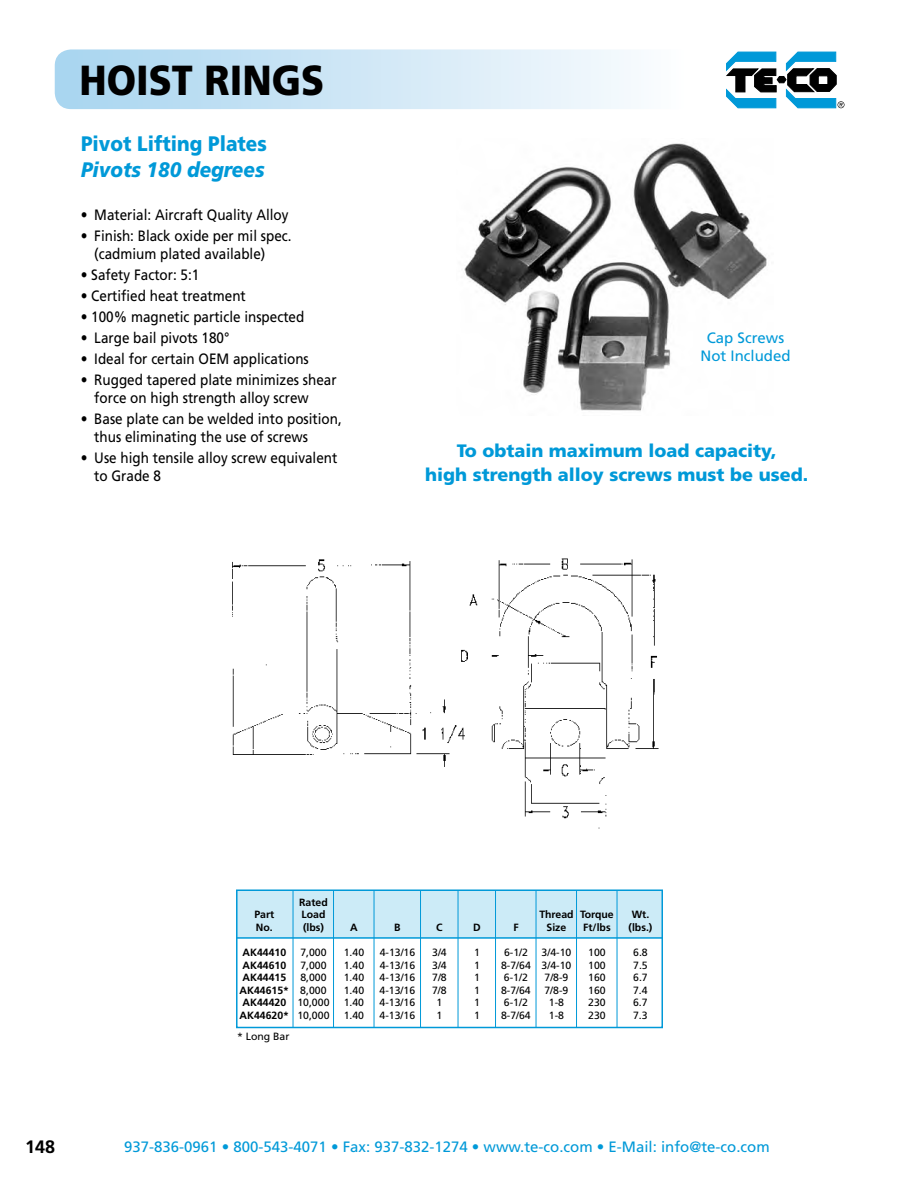
<style>
.page{position:relative;width:918px;height:1188px;background:#fff}
.page>*{position:absolute;margin:0;border:0;box-sizing:border-box;transform-origin:0 0}
.t1{font:900 42px "Frutiger";color:#000;scale:.9 1}
.t2{font:900 21px "Frutiger";color:#0099d8;scale:.9 1}
.t3{font:italic 900 21px "Frutiger";color:#0099d8;scale:.9 1}
.t4{font:900 18px/23.1px "Frutiger";color:#0099d8;text-align:center}
.t5{font:700 18px "Frutiger";color:#000}
.t6{font:15px/18px "Frutiger";color:#000;scale:.9 1}
.t7{font:15px/18px "Frutiger";color:#0099d8;text-align:center}
.t8{font:10.5px "Frutiger";color:#000}
.t9{font:700 10.5px "Frutiger";color:#000}
.s1{font-weight:400}
</style>
<div class="page">
<div style="left:55px;top:49px;width:638px;height:60px;background:linear-gradient(to right,#a7d4ef,#fdfdfe);border-radius:16px"></div>
<svg style="left:726px;top:52px;width:118px;height:56px"></svg>
<img style="left:464px;top:143px;width:303px;height:268px">
<img style="left:232px;top:558px;width:427px;height:271px">
<div style="left:236px;top:890px;width:426px;height:48px;background:#ccebf7"></div>
<hr style="left:236px;top:937px;width:426px;height:2px;background:#0099d8">
<div style="left:236px;top:890px;width:427px;height:138px;border:2px solid #0099d8"></div>
<hr style="left:333px;top:890px;width:1px;height:137px;background:#0099d8">
<hr style="left:374px;top:890px;width:1px;height:137px;background:#0099d8">
<hr style="left:420px;top:890px;width:1px;height:137px;background:#0099d8">
<hr style="left:458px;top:890px;width:1px;height:137px;background:#0099d8">
<hr style="left:495px;top:890px;width:1px;height:137px;background:#0099d8">
<hr style="left:536px;top:890px;width:1px;height:137px;background:#0099d8">
<hr style="left:576px;top:890px;width:1px;height:137px;background:#0099d8">
<hr style="left:617px;top:890px;width:1px;height:137px;background:#0099d8">
<hr style="left:293px;top:890px;width:1px;height:137px;background:#0099d8">
<h1 class="t1" style="left:80px;top:55px;width:273px">HOIST RINGS</h1>
<h2 class="t2" style="left:81px;top:131px;width:208px">Pivot Lifting Plates</h2>
<h2 class="t3" style="left:81px;top:157px;width:205px">Pivots 180 degrees</h2>
<p class="t6" style="left:81px;top:206px;width:232px">• Material: Aircraft Quality Alloy</p>
<p class="t6" style="left:94px;top:227px;width:221px;text-indent:-14px">• Finish: Black oxide per mil spec. (cadmium plated available)</p>
<p class="t6" style="left:81px;top:266px;width:133px">• Safety Factor: 5:1</p>
<p class="t6" style="left:81px;top:287px;width:185px">• Certified heat treatment</p>
<p class="t6" style="left:81px;top:308px;width:250px">• 100% magnetic particle inspected</p>
<p class="t6" style="left:81px;top:329px;width:167px">• Large bail pivots 180°</p>
<p class="t6" style="left:81px;top:350px;width:255px">• Ideal for certain OEM applications</p>
<p class="t6" style="left:94px;top:371px;width:271px;text-indent:-14px">• Rugged tapered plate minimizes shear force on high strength alloy screw</p>
<p class="t6" style="left:94px;top:410px;width:277px;text-indent:-14px">• Base plate can be welded into position, thus eliminating the use of screws</p>
<p class="t6" style="left:94px;top:449px;width:272px;text-indent:-14px">• Use high tensile alloy screw equivalent to Grade 8</p>
<p class="t7" style="left:701px;top:328px;width:92px">Cap Screws<br>Not Included</p>
<p class="t4" style="left:425px;top:439px;width:385px">To obtain maximum load capacity,<br>high strength alloy screws must be used.</p>
<p class="t9" style="left:299px;top:896px;width:30px">Rated</p>
<p class="t9" style="left:254px;top:908px;width:21px">Part</p>
<p class="t9" style="left:302px;top:908px;width:25px">Load</p>
<p class="t9" style="left:539px;top:908px;width:76px">Thread Torque</p>
<p class="t9" style="left:632px;top:908px;width:19px">Wt.</p>
<p class="t9" style="left:256px;top:921px;width:18px">No.</p>
<p class="t9" style="left:303px;top:921px;width:22px">(lbs)</p>
<p class="t9" style="left:350px;top:921px;width:9px">A</p>
<p class="t9" style="left:394px;top:921px;width:8px">B</p>
<p class="t9" style="left:436px;top:921px;width:8px">C</p>
<p class="t9" style="left:473px;top:921px;width:9px">D</p>
<p class="t9" style="left:513px;top:921px;width:7px">F</p>
<p class="t9" style="left:547px;top:921px;width:21px">Size</p>
<p class="t9" style="left:583px;top:921px;width:29px">Ft/lbs</p>
<p class="t9" style="left:629px;top:921px;width:25px">(lbs.)</p>
<p class="t9" style="left:242px;top:946px;width:45px">AK44410</p>
<p class="t8" style="left:300px;top:946px;width:28px">7,000</p>
<p class="t8" style="left:344px;top:946px;width:22px">1.40</p>
<p class="t8" style="left:380px;top:946px;width:37px">4-13/16</p>
<p class="t8" style="left:432px;top:946px;width:16px">3/4</p>
<p class="t8" style="left:474px;top:946px;width:7px">1</p>
<p class="t8" style="left:504px;top:946px;width:25px">6-1/2</p>
<p class="t8" style="left:542px;top:946px;width:31px">3/4-10</p>
<p class="t8" style="left:588px;top:946px;width:19px">100</p>
<p class="t8" style="left:633px;top:946px;width:16px">6.8</p>
<p class="t9" style="left:242px;top:959px;width:45px">AK44610</p>
<p class="t8" style="left:300px;top:959px;width:28px">7,000</p>
<p class="t8" style="left:344px;top:959px;width:22px">1.40</p>
<p class="t8" style="left:380px;top:959px;width:37px">4-13/16</p>
<p class="t8" style="left:432px;top:959px;width:16px">3/4</p>
<p class="t8" style="left:474px;top:959px;width:7px">1</p>
<p class="t8" style="left:501px;top:959px;width:72px">8-7/64 3/4-10</p>
<p class="t8" style="left:588px;top:959px;width:19px">100</p>
<p class="t8" style="left:633px;top:959px;width:16px">7.5</p>
<p class="t9" style="left:242px;top:971px;width:45px">AK44415</p>
<p class="t8" style="left:300px;top:971px;width:28px">8,000</p>
<p class="t8" style="left:344px;top:971px;width:22px">1.40</p>
<p class="t8" style="left:380px;top:971px;width:37px">4-13/16</p>
<p class="t8" style="left:432px;top:971px;width:16px">7/8</p>
<p class="t8" style="left:474px;top:971px;width:7px">1</p>
<p class="t8" style="left:504px;top:971px;width:25px">6-1/2</p>
<p class="t8" style="left:544px;top:971px;width:25px">7/8-9</p>
<p class="t8" style="left:588px;top:971px;width:19px">160</p>
<p class="t8" style="left:633px;top:971px;width:16px">6.7</p>
<p class="t9" style="left:240px;top:984px;width:89px">AK44615* <span class="s1">8,000</span></p>
<p class="t8" style="left:344px;top:984px;width:22px">1.40</p>
<p class="t8" style="left:380px;top:984px;width:37px">4-13/16</p>
<p class="t8" style="left:432px;top:984px;width:16px">7/8</p>
<p class="t8" style="left:474px;top:984px;width:7px">1</p>
<p class="t8" style="left:501px;top:984px;width:31px">8-7/64</p>
<p class="t8" style="left:544px;top:984px;width:25px">7/8-9</p>
<p class="t8" style="left:588px;top:984px;width:19px">160</p>
<p class="t8" style="left:633px;top:984px;width:16px">7.4</p>
<p class="t9" style="left:242px;top:997px;width:89px">AK44420 <span class="s1">10,000</span></p>
<p class="t8" style="left:344px;top:997px;width:22px">1.40</p>
<p class="t8" style="left:380px;top:997px;width:37px">4-13/16</p>
<p class="t8" style="left:437px;top:997px;width:7px">1</p>
<p class="t8" style="left:474px;top:997px;width:7px">1</p>
<p class="t8" style="left:504px;top:997px;width:25px">6-1/2</p>
<p class="t8" style="left:549px;top:997px;width:17px">1-8</p>
<p class="t8" style="left:588px;top:997px;width:19px">230</p>
<p class="t8" style="left:633px;top:997px;width:16px">6.7</p>
<p class="t9" style="left:240px;top:1009px;width:91px">AK44620* <span class="s1">10,000</span></p>
<p class="t8" style="left:344px;top:1009px;width:22px">1.40</p>
<p class="t8" style="left:380px;top:1009px;width:37px">4-13/16</p>
<p class="t8" style="left:437px;top:1009px;width:7px">1</p>
<p class="t8" style="left:474px;top:1009px;width:7px">1</p>
<p class="t8" style="left:501px;top:1009px;width:31px">8-7/64</p>
<p class="t8" style="left:549px;top:1009px;width:17px">1-8</p>
<p class="t8" style="left:588px;top:1009px;width:19px">230</p>
<p class="t8" style="left:633px;top:1009px;width:16px">7.3</p>
<p class="t8" style="left:237px;top:1030px;width:54px">* Long Bar</p>
<p class="t5" style="left:25px;top:1136px;width:32px">148</p>
<p class="t7" style="left:124px;top:1138px;width:647px">937-836-0961 • 800-543-4071 • Fax: 937-832-1274 • www.te-co.com • E-Mail: info@te-co.com</p>
</div>
